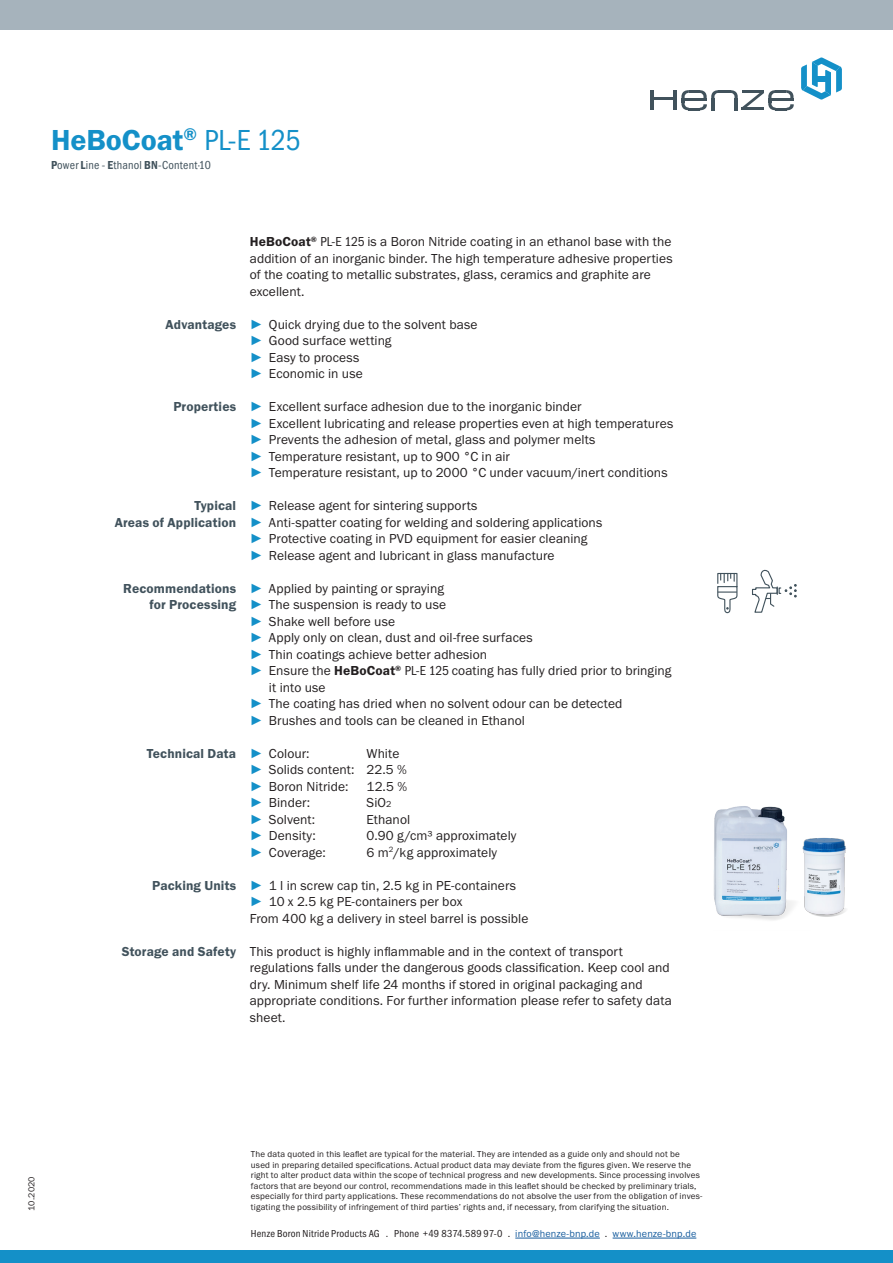
<style>
.page{position:relative;width:893px;height:1263px;background:#fff}
.page>*{position:absolute;margin:0;border:0;box-sizing:border-box;transform-origin:0 0}
.Produktname_groß{font:30px "Franklin Gothic URW Dem";color:#1490c8}
.Fließtext_Datenblatt{font:13.5px/16.5px "Franklin Gothic URW Boo";letter-spacing:.005em;color:#231f20}
.Fließtext_Datenblatt-2{font:13.5px "Franklin Gothic URW Dem";letter-spacing:.01em;color:#41525c}
.Produktname_groß-2{font:12px "Franklin Gothic URW Con Boo";letter-spacing:.01em;color:#41525c}
.t1{font:10.5px "Franklin Gothic URW Con Boo";letter-spacing:.02em;color:#231f20}
.BU{font:9px/10.5px "Franklin Gothic URW Boo";letter-spacing:.02em;color:#231f20}
.Fließtext_Datenblatt-3{font:9px "Franklin Gothic URW Boo";letter-spacing:.01em;color:#231f20}
.s1{font-family:"Franklin Gothic URW Con Boo"}
.s2{font-family:"Franklin Gothic URW Con Dem"}
.s3{font-family:"Franklin Gothic URW Dem"}
.s4{font-family:"Franklin Gothic URW Dem";color:#41525c}
.s5{font-family:"Franklin Gothic";font-weight:500;font-stretch:condensed;color:#1490c8}
.s6{font-family:"Franklin Gothic URW Boo";color:#231f20}
.s7{font-size:9px}
.s8{font-family:"Franklin Gothic URW Boo";font-size:10.2px}
.s9{font-family:"Franklin Gothic URW Boo";font-size:10.2px;color:#175d9e}
</style>
<div class="page">
<div style="left:0;top:0;width:893px;height:30px;background:#a6b3bc"></div>
<div style="left:0;top:1250px;width:893px;height:13px;background:#1490c8"></div>
<svg style="left:801px;top:57px;width:41px;height:43px"></svg>
<div style="left:817px;top:76px;width:9px;height:5px;background:#1490c8"></div>
<hr style="left:650px;top:90px;width:4px;height:20px;background:#41525c">
<hr style="left:674px;top:90px;width:3px;height:20px;background:#41525c">
<hr style="left:653px;top:97px;width:22px;height:3px;background:#41525c">
<svg style="left:681px;top:90px;width:113px;height:20px"></svg>
<hr style="left:515px;top:1238px;width:85px;height:1px;background:#175d9e">
<hr style="left:613px;top:1238px;width:83px;height:1px;background:#175d9e">
<svg style="left:717px;top:572px;width:21px;height:42px"></svg>
<svg style="left:752px;top:569px;width:45px;height:44px"></svg>
<img style="left:713px;top:806px;width:70px;height:114px">
<img style="left:774px;top:816px;width:73px;height:104px">
<p class="Produktname_groß" style="left:51px;top:121px;width:251px">HeBoCoat<sup>®</sup> <span class="s1">PL-E 125</span></p>
<p class="Produktname_groß-2" style="left:51px;top:158px;width:161px"><span class="s2">P</span>ower <span class="s2">L</span>ine - <span class="s2">E</span>thanol <span class="s2">BN</span>-Content⋅10</p>
<p class="Fließtext_Datenblatt" style="left:250px;top:233px;width:423px"><span class="s3">HeBoCoat</span><sup>®</sup> <span class="s1">PL-E 125</span> is a Boron Nitride coating in an ethanol base with the</p>
<p class="Fließtext_Datenblatt" style="left:250px;top:250px;width:424px">addition of an inorganic binder. The high temperature adhesive properties</p>
<p class="Fließtext_Datenblatt" style="left:250px;top:266px;width:403px">of the coating to metallic substrates, glass, ceramics and graphite are</p>
<p class="Fließtext_Datenblatt" style="left:250px;top:283px;width:56px">excellent.</p>
<p class="Fließtext_Datenblatt" style="left:166px;top:316px;width:313px"><span class="s4">Advantages</span> <span class="s5">►</span> Quick drying due to the solvent base</p>
<p class="Fließtext_Datenblatt" style="left:250px;top:332px;width:143px"><span class="s5">►</span> Good surface wetting</p>
<p class="Fließtext_Datenblatt" style="left:250px;top:349px;width:111px"><span class="s5">►</span> Easy to process</p>
<p class="Fließtext_Datenblatt" style="left:250px;top:365px;width:115px"><span class="s5">►</span> Economic in use</p>
<p class="Fließtext_Datenblatt" style="left:173px;top:398px;width:410px"><span class="s4">Properties</span> <span class="s5">►</span> Excellent surface adhesion due to the inorganic binder</p>
<p class="Fließtext_Datenblatt" style="left:250px;top:415px;width:425px"><span class="s5">►</span> Excellent lubricating and release properties even at high temperatures</p>
<p class="Fließtext_Datenblatt" style="left:250px;top:431px;width:347px"><span class="s5">►</span> Prevents the adhesion of metal, glass and polymer melts</p>
<p class="Fließtext_Datenblatt" style="left:250px;top:448px;width:262px"><span class="s5">►</span> Temperature resistant, up to 900 °C in air</p>
<p class="Fließtext_Datenblatt" style="left:250px;top:464px;width:419px"><span class="s5">►</span> Temperature resistant, up to 2000 °C under vacuum/inert conditions</p>
<p class="Fließtext_Datenblatt" style="left:195px;top:497px;width:284px"><span class="s4">Typical</span> <span class="s5">►</span> Release agent for sintering supports</p>
<p class="Fließtext_Datenblatt" style="left:250px;top:514px;width:354px;text-indent:-135px"><span class="s4">Areas of Application</span> <span class="s5">►</span> Anti-spatter coating for welding and soldering applications <span class="s5">►</span> Protective coating in PVD equipment for easier cleaning</p>
<p class="Fließtext_Datenblatt" style="left:250px;top:547px;width:306px"><span class="s5">►</span> Release agent and lubricant in glass manufacture</p>
<p class="Fließtext_Datenblatt" style="left:123px;top:580px;width:322px"><span class="s4">Recommendations</span> <span class="s5">►</span> Applied by painting or spraying</p>
<p class="Fließtext_Datenblatt" style="left:149px;top:596px;width:298px"><span class="s4">for Processing</span> <span class="s5">►</span> The suspension is ready to use</p>
<p class="Fließtext_Datenblatt" style="left:250px;top:613px;width:147px"><span class="s5">►</span> Shake well before use</p>
<p class="Fließtext_Datenblatt" style="left:250px;top:629px;width:284px"><span class="s5">►</span> Apply only on clean, dust and oil-free surfaces</p>
<p class="Fließtext_Datenblatt" style="left:250px;top:646px;width:239px"><span class="s5">►</span> Thin coatings achieve better adhesion</p>
<p class="Fließtext_Datenblatt" style="left:250px;top:662px;width:423px"><span class="s5">►</span> Ensure the <span class="s3">HeBoCoat</span><sup>®</sup> <span class="s1">PL-E 125</span> coating has fully dried prior to bringing</p>
<p class="Fließtext_Datenblatt" style="left:269px;top:679px;width:58px">it into use</p>
<p class="Fließtext_Datenblatt" style="left:250px;top:695px;width:374px"><span class="s5">►</span> The coating has dried when no solvent odour can be detected</p>
<p class="Fließtext_Datenblatt" style="left:250px;top:712px;width:277px"><span class="s5">►</span> Brushes and tools can be cleaned in Ethanol</p>
<p class="Fließtext_Datenblatt-2" style="left:147px;top:745px;width:164px">Technical Data <span class="s5">►</span> <span class="s6">Colour:</span></p>
<p class="Fließtext_Datenblatt" style="left:367px;top:745px;width:34px">White</p>
<p class="Fließtext_Datenblatt" style="left:250px;top:761px;width:159px"><span class="s5">►</span> Solids content: 22.5 %</p>
<p class="Fließtext_Datenblatt" style="left:250px;top:778px;width:100px"><span class="s5">►</span> Boron Nitride:</p>
<p class="Fließtext_Datenblatt" style="left:367px;top:778px;width:42px">12.5 %</p>
<p class="Fließtext_Datenblatt" style="left:250px;top:794px;width:62px"><span class="s5">►</span> Binder:</p>
<p class="Fließtext_Datenblatt" style="left:367px;top:794px;width:26px">SiO<span class="s7">2</span></p>
<p class="Fließtext_Datenblatt" style="left:250px;top:811px;width:67px"><span class="s5">►</span> Solvent:</p>
<p class="Fließtext_Datenblatt" style="left:367px;top:811px;width:45px">Ethanol</p>
<p class="Fließtext_Datenblatt" style="left:250px;top:827px;width:67px"><span class="s5">►</span> Density:</p>
<p class="Fließtext_Datenblatt" style="left:367px;top:827px;width:151px">0.90 g/cm³ approximately</p>
<p class="Fließtext_Datenblatt" style="left:250px;top:844px;width:78px"><span class="s5">►</span> Coverage:</p>
<p class="Fließtext_Datenblatt" style="left:367px;top:844px;width:132px">6 m<sup>2</sup>/kg approximately</p>
<p class="Fließtext_Datenblatt" style="left:152px;top:877px;width:365px"><span class="s4">Packing Units</span> <span class="s5">►</span> 1 l in screw cap tin, 2.5 kg in PE-containers</p>
<p class="Fließtext_Datenblatt" style="left:250px;top:893px;width:214px"><span class="s5">►</span> 10 x 2.5 kg PE-containers per box</p>
<p class="Fließtext_Datenblatt" style="left:250px;top:910px;width:280px">From 400 kg a delivery in steel barrel is possible</p>
<p class="Fließtext_Datenblatt" style="left:122px;top:943px;width:503px"><span class="s4">Storage and Safety</span> This product is highly inflammable and in the context of transport</p>
<p class="Fließtext_Datenblatt" style="left:250px;top:959px;width:421px">regulations falls under the dangerous goods classification. Keep cool and</p>
<p class="Fließtext_Datenblatt" style="left:250px;top:976px;width:394px">dry. Minimum shelf life 24 months if stored in original packaging and</p>
<p class="Fließtext_Datenblatt" style="left:250px;top:992px;width:424px">appropriate conditions. For further information please refer to safety data</p>
<p class="Fließtext_Datenblatt" style="left:250px;top:1009px;width:37px">sheet.</p>
<p class="Fließtext_Datenblatt-3" style="left:26px;top:1211px;width:36px;rotate:-90deg">10.2020</p>
<p class="BU" style="left:251px;top:1149px;width:453px">The data quoted in this leaflet are typical for the material. They are intended as a guide only and should not be<br>used in preparing detailed specifications. Actual product data may deviate from the figures given. We reserve the right to alter product data within the scope of technical progress and new developments. Since processing involves factors that are beyond our control, recommendations made in this leaflet should be checked by preliminary trials, especially for third party applications. These recommendations do not absolve the user from the obligation of inves-</p>
<p class="BU" style="left:251px;top:1201px;width:420px">tigating the possibility of infringement of third parties’ rights and, if necessary, from clarifying the situation.</p>
<p class="t1" style="left:251px;top:1227px;width:447px">Henze Boron Nitride Products AG . Phone +49 8374.589 97-0 <span class="s8">.</span> <span class="s9">info@henze-bnp.de</span> <span class="s8">.</span> <span class="s9">www.henze-bnp.de</span></p>
</div>
